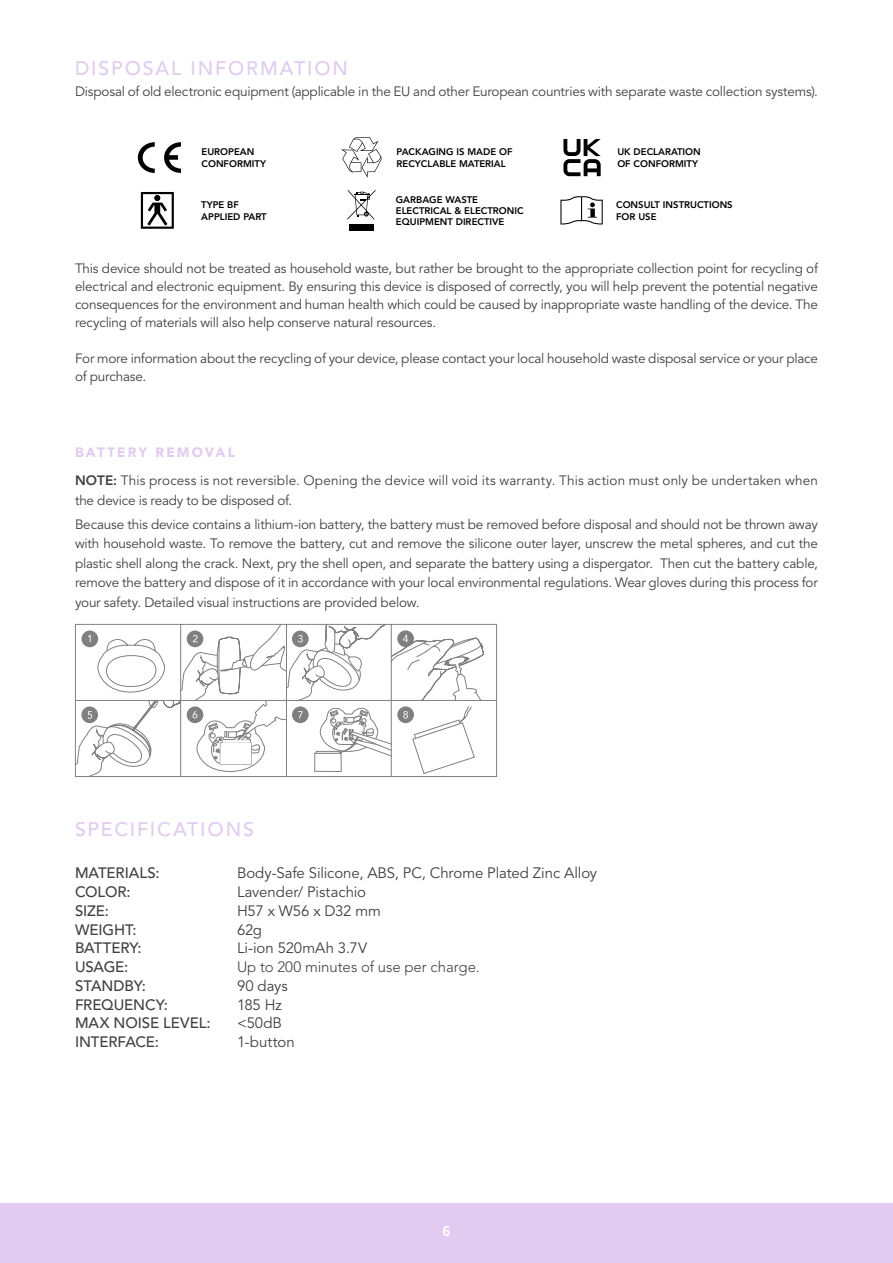
<style>
.page{position:relative;width:893px;height:1263px;background:#fff}
.page>*{position:absolute;margin:0;border:0;box-sizing:border-box;transform-origin:0 0}
.t1{font:500 19.5px "Avenir LT Std";letter-spacing:.095em;color:#e1cbf0}
.t2{font:15px "Avenir LT Std";letter-spacing:-.005em;color:#414042}
.t3{font:500 15px "Avenir LT Std";letter-spacing:-.005em;color:#414042}
.t4{font:300 15px "Avenir LT Std";color:#414042}
.t5{font:13.5px/18px "Avenir LT Std";letter-spacing:-.015em;color:#414042;text-align:justify}
.t6{font:13.5px/28.5px "Avenir LT Std";letter-spacing:.01em;color:#414042}
.t7{font:700 13.5px "Noto Sans CJ Ksc";color:#fff}
.t8{font:800 9.6px/11.4px "Avenir LT Std";color:#000}
.s1{font-weight:900;color:#e1cbf0}
.s2{font-weight:800}
</style>
<div class="page">
<div style="left:0;top:1203px;width:893px;height:60px;background:#e1cbf0"></div>
<div style="left:349px;top:224px;width:24px;height:7px;background:#000"></div>
<svg style="left:347px;top:190px;width:29px;height:30px"></svg>
<svg style="left:138px;top:142px;width:17px;height:31px"></svg>
<svg style="left:164px;top:142px;width:17px;height:31px"></svg>
<svg style="left:341px;top:137px;width:40px;height:41px"></svg>
<svg style="left:563px;top:139px;width:38px;height:37px"></svg>
<svg style="left:141px;top:192px;width:33px;height:37px"></svg>
<svg style="left:560px;top:196px;width:43px;height:28px"></svg>
<svg style="left:75px;top:624px;width:422px;height:153px"></svg>
<h1 class="t1" style="left:75px;top:57px;width:274px">DISPOSAL INFORMATION</h1>
<p class="t5" style="left:75px;top:83px;width:744px">Disposal of old electronic equipment (applicable in the EU and other European countries with separate waste collection systems).</p>
<p class="t8" style="left:202px;top:146px;width:66px">EUROPEAN<br>CONFORMITY</p>
<p class="t8" style="left:617px;top:146px;width:85px">UK DECLARATION<br>OF CONFORMITY</p>
<p class="t8" style="left:201px;top:199px;width:67px">TYPE BF<br>APPLIED PART</p>
<p class="t8" style="left:397px;top:146px;width:117px">PACKAGING IS MADE OF<br>RECYCLABLE MATERIAL</p>
<p class="t8" style="left:396px;top:193px;width:129px">GARBAGE WASTE<br>ELECTRICAL &amp; ELECTRONIC<br>EQUIPMENT DIRECTIVE</p>
<p class="t8" style="left:616px;top:199px;width:118px">CONSULT INSTRUCTIONS<br>FOR USE</p>
<p class="t5" style="left:75px;top:259px;width:744px">This device should not be treated as household waste, but rather be brought to the appropriate collection point for recycling of electrical and electronic equipment. By ensuring this device is disposed of correctly, you will help prevent the potential negative consequences for the environment and human health which could be caused by inappropriate waste handling of the device. The recycling of materials will also help conserve natural resources.</p>
<p class="t5" style="left:75px;top:349px;width:744px">For more information about the recycling of your device, please contact your local household waste disposal service or your place of purchase.</p>
<p class="t6" style="left:75px;top:438px;width:744px"><span class="s1">BATTERY REMOVAL<br></span><span class="s2">NOTE:</span> This process is not reversible. Opening the device will void its warranty. This action must only be undertaken when</p>
<p class="t5" style="left:75px;top:489px;width:744px;line-height:24px">the device is ready to be disposed of.<br>Because this device contains a lithium-ion battery, the battery must be removed before disposal and should not be thrown away</p>
<p class="t5" style="left:75px;top:534px;width:744px;line-height:19.5px">with household waste. To remove the battery, cut and remove the silicone outer layer, unscrew the metal spheres, and cut the plastic shell along the crack. Next, pry the shell open, and separate the battery using a dispergator. Then cut the battery cable, remove the battery and dispose of it in accordance with your local environmental regulations. Wear gloves during this process for your safety. Detailed visual instructions are provided below.</p>
<h1 class="t1" style="left:75px;top:818px;width:180px">SPECIFICATIONS</h1>
<p class="t3" style="left:75px;top:864px;width:86px">MATERIALS:</p>
<p class="t2" style="left:237px;top:865px;width:362px">Body-Safe Silicone, ABS, PC, Chrome Plated Zinc Alloy</p>
<p class="t3" style="left:75px;top:883px;width:57px">COLOR:</p>
<p class="t2" style="left:237px;top:883px;width:131px">Lavender/ Pistachio</p>
<p class="t3" style="left:75px;top:902px;width:35px">SIZE:</p>
<p class="t2" style="left:237px;top:902px;width:145px">H57 x W56 x D32 mm</p>
<p class="t3" style="left:75px;top:921px;width:63px">WEIGHT:</p>
<p class="t2" style="left:237px;top:921px;width:27px">62g</p>
<p class="t3" style="left:75px;top:939px;width:68px">BATTERY:</p>
<p class="t2" style="left:237px;top:940px;width:132px">Li-ion 520mAh 3.7V</p>
<p class="t3" style="left:75px;top:958px;width:55px">USAGE:</p>
<p class="t4" style="left:237px;top:958px;width:244px">Up to 200 minutes of use per charge.</p>
<p class="t3" style="left:75px;top:977px;width:72px">STANDBY:</p>
<p class="t2" style="left:237px;top:977px;width:52px">90 days</p>
<p class="t3" style="left:75px;top:996px;width:95px">FREQUENCY:</p>
<p class="t2" style="left:237px;top:996px;width:46px">185 Hz</p>
<p class="t3" style="left:75px;top:1014px;width:137px">MAX NOISE LEVEL:</p>
<p class="t2" style="left:237px;top:1015px;width:47px">&lt;50dB</p>
<p class="t3" style="left:75px;top:1033px;width:86px">INTERFACE:</p>
<p class="t2" style="left:237px;top:1033px;width:59px">1-button</p>
<p class="t7" style="left:442px;top:1223px;width:9px">6</p>
</div>
